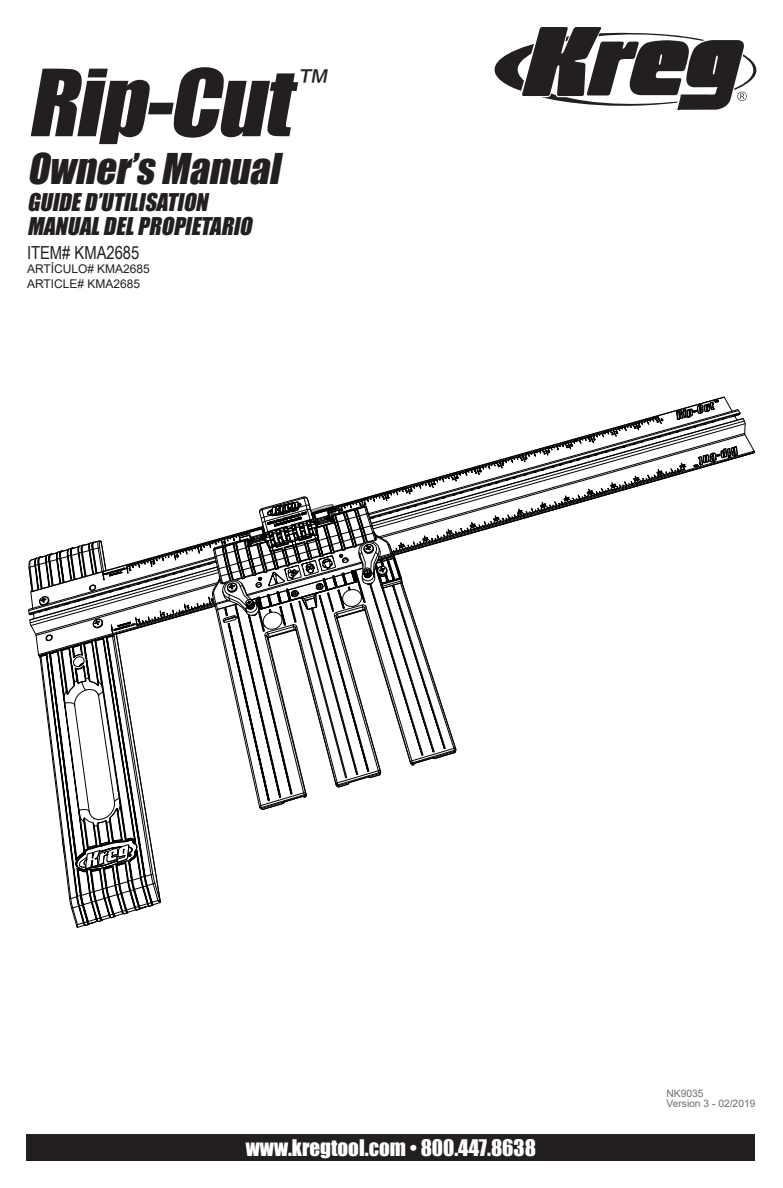
<style>
.page{position:relative;width:783px;height:1188px;background:#fff}
.page>*{position:absolute;margin:0;border:0;box-sizing:border-box;transform-origin:0 0}
.t1{font:italic 85.5px "Impact";color:#231f20;scale:1.06 1}
.t2{font:italic 39px "Impact";color:#231f20}
.t3{font:italic 33px "Arial";color:#231f20;scale:1.07 1}
.t4{font:italic 22.5px "Impact";color:#231f20}
.t5{font:21px "Impact";color:#fff}
.t6{font:18px "Arial Narrow";color:#231f20}
.t7{font:12px "Arial";color:#231f20}
.t8{font:10.2px "Arial";color:#6c6d70}
</style>
<div class="page">
<svg style="left:28px;top:396px;width:712px;height:532px"></svg>
<div style="left:26px;top:1134px;width:729px;height:27px;background:#231f20"></div>
<svg style="left:495px;top:27px;width:261px;height:83px"></svg>
<p class="t1" style="left:27px;top:36px;width:270px">Rip-Cut</p>
<p class="t3" style="left:293px;top:58px;width:42px">™</p>
<p class="t2" style="left:27px;top:138px;width:264px">Owner’sManual</p>
<p class="t4" style="left:27px;top:185px;width:188px">GUIDED’UTILISATION</p>
<p class="t4" style="left:27px;top:209px;width:232px">MANUALDELPROPIETARIO</p>
<p class="t6" style="left:27px;top:239px;width:114px">ITEM# KMA2685</p>
<p class="t7" style="left:27px;top:261px;width:124px">ARTÍCULO# KMA2685</p>
<p class="t7" style="left:27px;top:275px;width:115px">ARTICLE# KMA2685</p>
<p class="t5" style="left:246px;top:1131px;width:292px">www.kregtool.com • 800.447.8638</p>
<p class="t8" style="left:666px;top:1086px;width:39px">NK9035</p>
<p class="t8" style="left:666px;top:1096px;width:90px">Version 3 - 02/2019</p>
</div>
